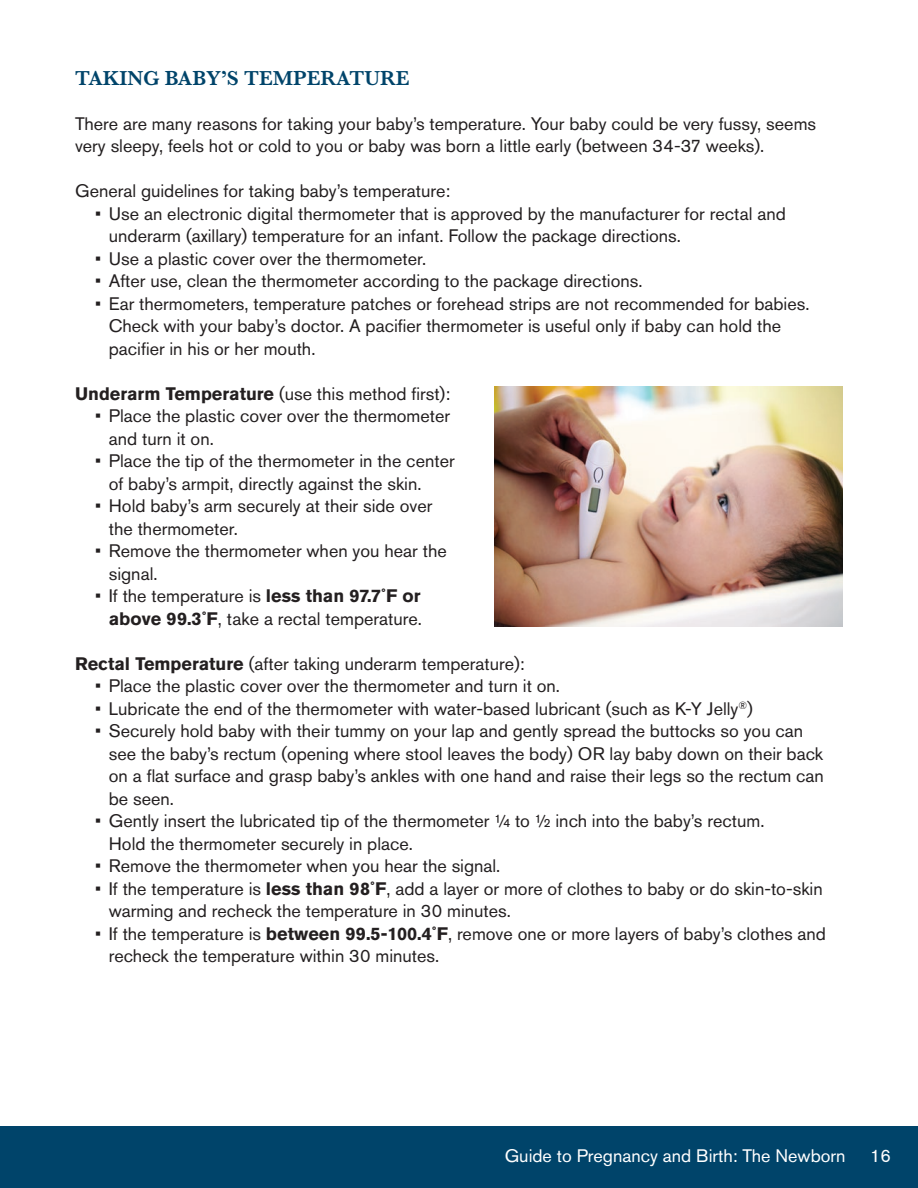
<style>
.page{position:relative;width:918px;height:1188px;background:#fff}
.page>*{position:absolute;margin:0;border:0;box-sizing:border-box;transform-origin:0 0}
.t1{font:600 21px "Baskerville";color:#00446a}
.t2{font:18px/22.5px "Akzidenz Grotesk Std";color:#231f20}
.t3{font:18px "Akzidenz Grotesk Std";color:#fff}
.s1{font-weight:700}
</style>
<div class="page">
<div style="left:0;top:1126px;width:918px;height:62px;background:#00446a"></div>
<img style="left:495px;top:387px;width:348px;height:239px">
<p class="t1" style="left:75px;top:63px;width:336px">TAKING BABY’S TEMPERATURE</p>
<p class="t2" style="left:75px;top:112px;width:743px">There are many reasons for taking your baby’s temperature. Your baby could be very fussy, seems very sleepy, feels hot or cold to you or baby was born a little early (between 34-37 weeks).</p>
<p class="t2" style="left:75px;top:180px;width:377px">General guidelines for taking baby’s temperature:</p>
<p class="t2" style="left:109px;top:202px;width:679px;text-indent:-14px">• Use an electronic digital thermometer that is approved by the manufacturer for rectal and underarm (axillary) temperature for an infant. Follow the package directions.</p>
<p class="t2" style="left:95px;top:247px;width:332px">• Use a plastic cover over the thermometer.</p>
<p class="t2" style="left:95px;top:270px;width:549px">• After use, clean the thermometer according to the package directions.</p>
<p class="t2" style="left:109px;top:292px;width:702px;text-indent:-14px">• Ear thermometers, temperature patches or forehead strips are not recommended for babies.<br>Check with your baby’s doctor. A pacifier thermometer is useful only if baby can hold the pacifier in his or her mouth.</p>
<p class="t2" style="left:75px;top:382px;width:377px"><span class="s1">Underarm Temperature</span> (use this method first):</p>
<p class="t2" style="left:109px;top:405px;width:343px;text-indent:-14px">• Place the plastic cover over the thermometer and turn it on.</p>
<p class="t2" style="left:109px;top:450px;width:347px;text-indent:-14px">• Place the tip of the thermometer in the center of baby’s armpit, directly against the skin.</p>
<p class="t2" style="left:109px;top:495px;width:325px;text-indent:-14px">• Hold baby’s arm securely at their side over the thermometer.</p>
<p class="t2" style="left:109px;top:540px;width:340px;text-indent:-14px">• Remove the thermometer when you hear the signal.</p>
<p class="t2" style="left:95px;top:585px;width:328px;text-align:right">• If the temperature is <span class="s1">less than 97.7˚F or above 99.3˚F</span>, take a rectal temperature.</p>
<p class="t2" style="left:75px;top:652px;width:451px"><span class="s1">Rectal Temperature</span> (after taking underarm temperature):</p>
<p class="t2" style="left:95px;top:675px;width:466px">• Place the plastic cover over the thermometer and turn it on.</p>
<p class="t2" style="left:95px;top:697px;width:659px">• Lubricate the end of the thermometer with water-based lubricant (such as K-Y Jelly<sup>®</sup>)</p>
<p class="t2" style="left:109px;top:720px;width:717px;text-indent:-14px">• Securely hold baby with their tummy on your lap and gently spread the buttocks so you can see the baby’s rectum (opening where stool leaves the body) OR lay baby down on their back on a flat surface and grasp baby’s ankles with one hand and raise their legs so the rectum can be seen.</p>
<p class="t2" style="left:109px;top:810px;width:657px;text-indent:-14px">• Gently insert the lubricated tip of the thermometer ¼ to ½ inch into the baby’s rectum.<br>Hold the thermometer securely in place.</p>
<p class="t2" style="left:95px;top:855px;width:407px">• Remove the thermometer when you hear the signal.</p>
<p class="t2" style="left:109px;top:877px;width:715px;text-indent:-14px">• If the temperature is <span class="s1">less than 98˚F</span>, add a layer or more of clothes to baby or do skin-to-skin warming and recheck the temperature in 30 minutes.</p>
<p class="t2" style="left:109px;top:922px;width:719px;text-indent:-14px">• If the temperature is <span class="s1">between 99.5-100.4˚F</span>, remove one or more layers of baby’s clothes and recheck the temperature within 30 minutes.</p>
<p class="t3" style="left:505px;top:1145px;width:342px">Guide to Pregnancy and Birth: The Newborn</p>
<p class="t3" style="left:870px;top:1145px;width:22px">16</p>
</div>
